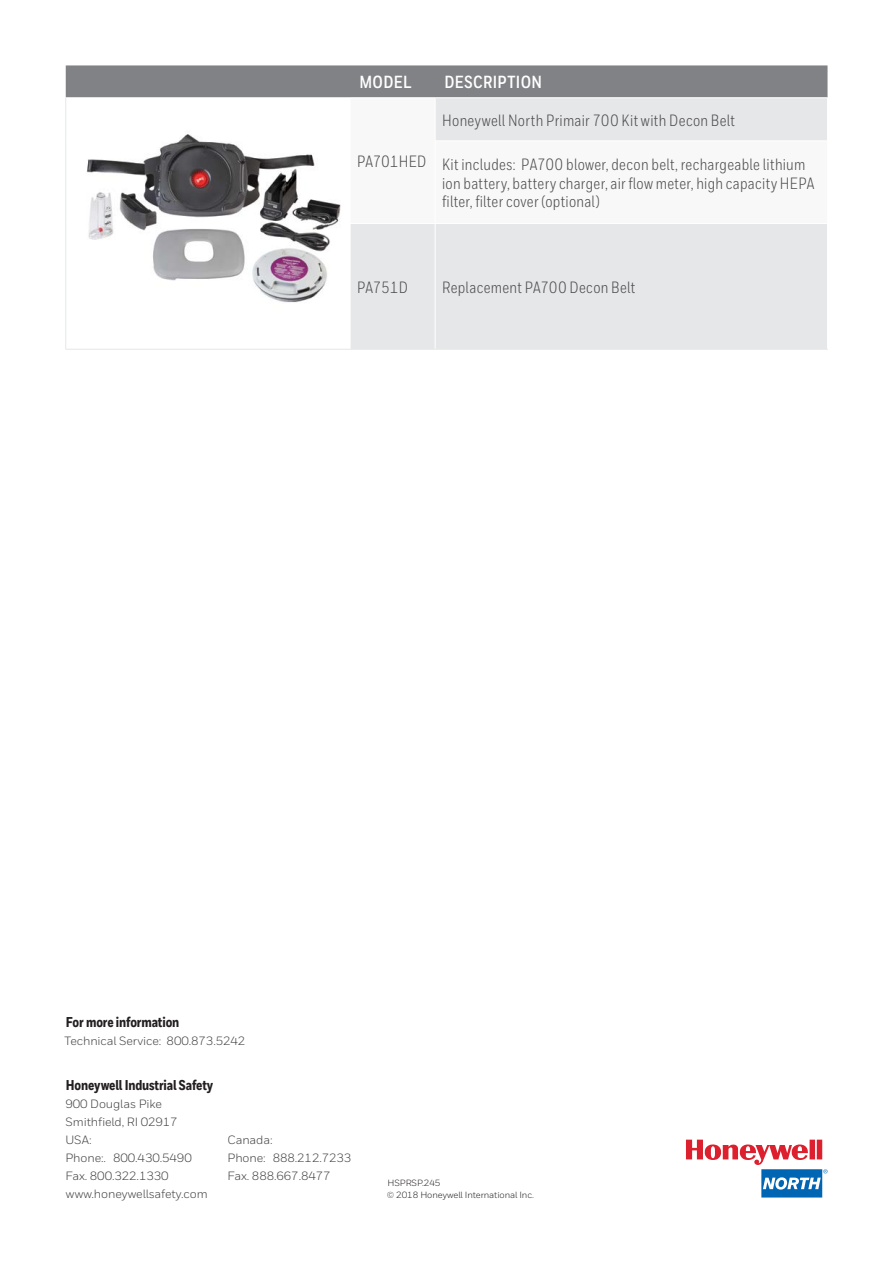
<style>
.page{position:relative;width:893px;height:1263px;background:#fff}
.page>*{position:absolute;margin:0;border:0;box-sizing:border-box;transform-origin:0 0}
.t1{font:700 17.55px "Honeywell Cond";letter-spacing:.02em;color:#fff}
.t2{font:16.35px/18.6px "Honeywell Cond";letter-spacing:.02em;color:#4d4d4f}
.Cover__Address_Block{font:800 14.25px "Honeywell Cond";letter-spacing:-.01em;color:#231f20}
.Cover__Address_Block-2{font:12px "Honeywell Sans";letter-spacing:-.01em;color:#414042}
.Cover__Copyright{font:9px "Honeywell Sans";letter-spacing:-.01em;color:#231f20}
</style>
<div class="page">
<div style="left:66px;top:65px;width:761px;height:32px;background:#808285"></div>
<svg style="left:351px;top:98px;width:476px;height:251px;fill:#e6e7e8"></svg>
<hr style="left:435px;top:98px;width:1px;height:43px;background:#fff">
<hr style="left:435px;top:141px;width:393px;height:1px;background:#fff">
<hr style="left:435px;top:141px;width:1px;height:82px;background:#fff">
<hr style="left:350px;top:223px;width:85px;height:1px;background:#fff">
<hr style="left:435px;top:223px;width:393px;height:1px;background:#fff">
<hr style="left:435px;top:224px;width:1px;height:125px;background:#fff">
<hr style="left:65px;top:98px;width:1px;height:43px;background:#e6e7e8">
<hr style="left:65px;top:141px;width:1px;height:82px;background:#e6e7e8">
<hr style="left:65px;top:223px;width:1px;height:126px;background:#e6e7e8">
<hr style="left:65px;top:349px;width:285px;height:1px;background:#e6e7e8">
<hr style="left:350px;top:349px;width:85px;height:1px;background:#e6e7e8">
<hr style="left:435px;top:349px;width:393px;height:1px;background:#e6e7e8">
<img style="left:86px;top:134px;width:255px;height:169px">
<svg style="left:686px;top:1139px;width:141px;height:58px"></svg>
<p class="t1" style="left:359px;top:72px;width:54px">MODEL</p>
<p class="t1" style="left:444px;top:72px;width:99px">DESCRIPTION</p>
<p class="t2" style="left:357px;top:152px;width:71px">PA701HED</p>
<p class="t2" style="left:442px;top:111px;width:294px">Honeywell North Primair 700 Kit with Decon Belt</p>
<p class="t2" style="left:442px;top:155px;width:374px">Kit includes: PA700 blower, decon belt, rechargeable lithium ion battery, battery charger, air flow meter, high capacity HEPA filter, filter cover (optional)</p>
<p class="t2" style="left:357px;top:278px;width:52px">PA751D</p>
<p class="t2" style="left:442px;top:278px;width:195px">Replacement PA700 Decon Belt</p>
<p class="Cover__Address_Block" style="left:66px;top:1013px;width:115px">For more information</p>
<p class="Cover__Address_Block-2" style="left:64px;top:1033px;width:182px">Technical Service: 800.873.5242</p>
<p class="Cover__Address_Block" style="left:66px;top:1076px;width:149px">Honeywell Industrial Safety</p>
<p class="Cover__Address_Block-2" style="left:65px;top:1096px;width:98px">900 Douglas Pike</p>
<p class="Cover__Address_Block-2" style="left:66px;top:1114px;width:114px">Smithfield, RI 02917</p>
<p class="Cover__Address_Block-2" style="left:66px;top:1132px;width:28px">USA:</p>
<p class="Cover__Address_Block-2" style="left:227px;top:1132px;width:47px">Canada:</p>
<p class="Cover__Address_Block-2" style="left:65px;top:1150px;width:128px">Phone:. 800.430.5490</p>
<p class="Cover__Address_Block-2" style="left:227px;top:1150px;width:125px">Phone: 888.212.7233</p>
<p class="Cover__Address_Block-2" style="left:65px;top:1168px;width:105px">Fax. 800.322.1330</p>
<p class="Cover__Address_Block-2" style="left:227px;top:1168px;width:105px">Fax. 888.667.8477</p>
<p class="Cover__Address_Block-2" style="left:66px;top:1186px;width:143px">www.honeywellsafety.com</p>
<p class="Cover__Copyright" style="left:387px;top:1177px;width:55px">HSPRSP.245</p>
<p class="Cover__Copyright" style="left:387px;top:1189px;width:149px">© 2018 Honeywell International Inc.</p>
</div>
